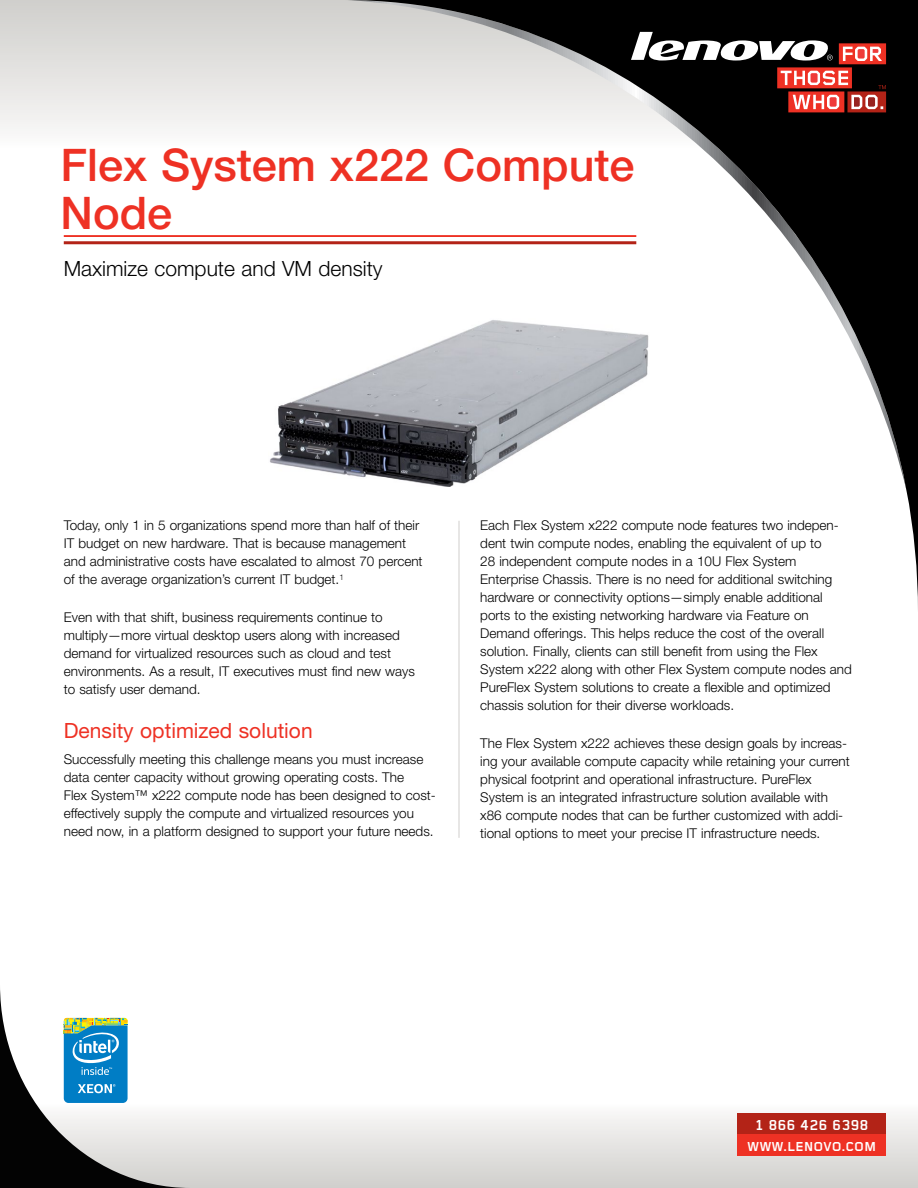
<style>
.page{position:relative;width:918px;height:1188px;background:#fff}
.page>*{position:absolute;margin:0;border:0;box-sizing:border-box;transform-origin:0 0}
.t1{font:500 45px/48px "Helvetica Neue LT Std";color:#ee3124}
.t2{font:300 21px "Helvetica Neue LT Std";color:#000}
.t3{font:21px "Helvetica Neue LT Std";color:#ee3124}
.t4{font:700 15px "Lenovo Do";color:#fff}
.t5{font:300 13.5px/18px "Helvetica Neue LT Std";color:#000}
.t6{font:700 13.5px "Lenovo Do";color:#fff}
</style>
<div class="page">
<div style="left:0;top:1103px;width:918px;height:85px;background:linear-gradient(to bottom,#fbf8f7,#d0d0cd)"></div>
<div style="left:0;top:0;width:918px;height:149px;background:linear-gradient(to bottom,#cfcecb,#fcfbfa)"></div>
<svg style="left:344px;top:0;width:574px;height:613px"></svg>
<div style="left:737px;top:1114px;width:149px;height:21px;background:#b32317"></div>
<div style="left:737px;top:1135px;width:149px;height:21px;background:#ee3124"></div>
<svg style="left:631px;top:32px;width:255px;height:80px"></svg>
<hr style="left:459px;top:521px;width:1px;height:317px;background:#d0cfcc">
<hr style="left:64px;top:241px;width:572px;height:3px;background:#b32317">
<hr style="left:64px;top:235px;width:572px;height:2px;background:#ee3124">
<img style="left:270px;top:319px;width:379px;height:168px">
<svg style="left:0;top:990px;width:191px;height:198px"></svg>
<h1 class="t1" style="left:61px;top:140px;width:575px">Flex System x222 Compute<br>Node</h1>
<h2 class="t2" style="left:64px;top:256px;width:320px">Maximize compute and VM density</h2>
<p class="t5" style="left:64px;top:516px;width:360px">Today, only 1 in 5 organizations spend more than half of their IT budget on new hardware. That is because management and administrative costs have escalated to almost 70 percent of the average organization’s current IT budget.<sup>1</sup></p>
<p class="t5" style="left:64px;top:608px;width:353px">Even with that shift, business requirements continue to multiply—more virtual desktop users along with increased demand for virtualized resources such as cloud and test environments. As a result, IT executives must find new ways to satisfy user demand.</p>
<h2 class="t3" style="left:64px;top:718px;width:250px">Density optimized solution</h2>
<p class="t5" style="left:64px;top:750px;width:374px">Successfully meeting this challenge means you must increase data center capacity without growing operating costs. The<br>Flex System™ x222 compute node has been designed to cost&shy;effectively supply the compute and virtualized resources you need now, in a platform designed to support your future needs.</p>
<p class="t5" style="left:480px;top:516px;width:373px">Each Flex System x222 compute node features two indepen&shy;dent twin compute nodes, enabling the equivalent of up to<br>28 independent compute nodes in a 10U Flex System Enterprise Chassis. There is no need for additional switching hardware or connectivity options—simply enable additional ports to the existing networking hardware via Feature on Demand offerings. This helps reduce the cost of the overall solution. Finally, clients can still benefit from using the Flex System x222 along with other Flex System compute nodes and PureFlex System solutions to create a flexible and optimized chassis solution for their diverse workloads.</p>
<p class="t5" style="left:480px;top:734px;width:371px">The Flex System x222 achieves these design goals by increas&shy;ing your available compute capacity while retaining your current physical footprint and operational infrastructure. PureFlex System is an integrated infrastructure solution available with x86 compute nodes that can be further customized with addi&shy;tional options to meet your precise IT infrastructure needs.</p>
<p class="t4" style="left:755px;top:1115px;width:115px">1 866 426 6398</p>
<p class="t6" style="left:747px;top:1137px;width:131px">WWW.LENOVO.COM</p>
</div>
